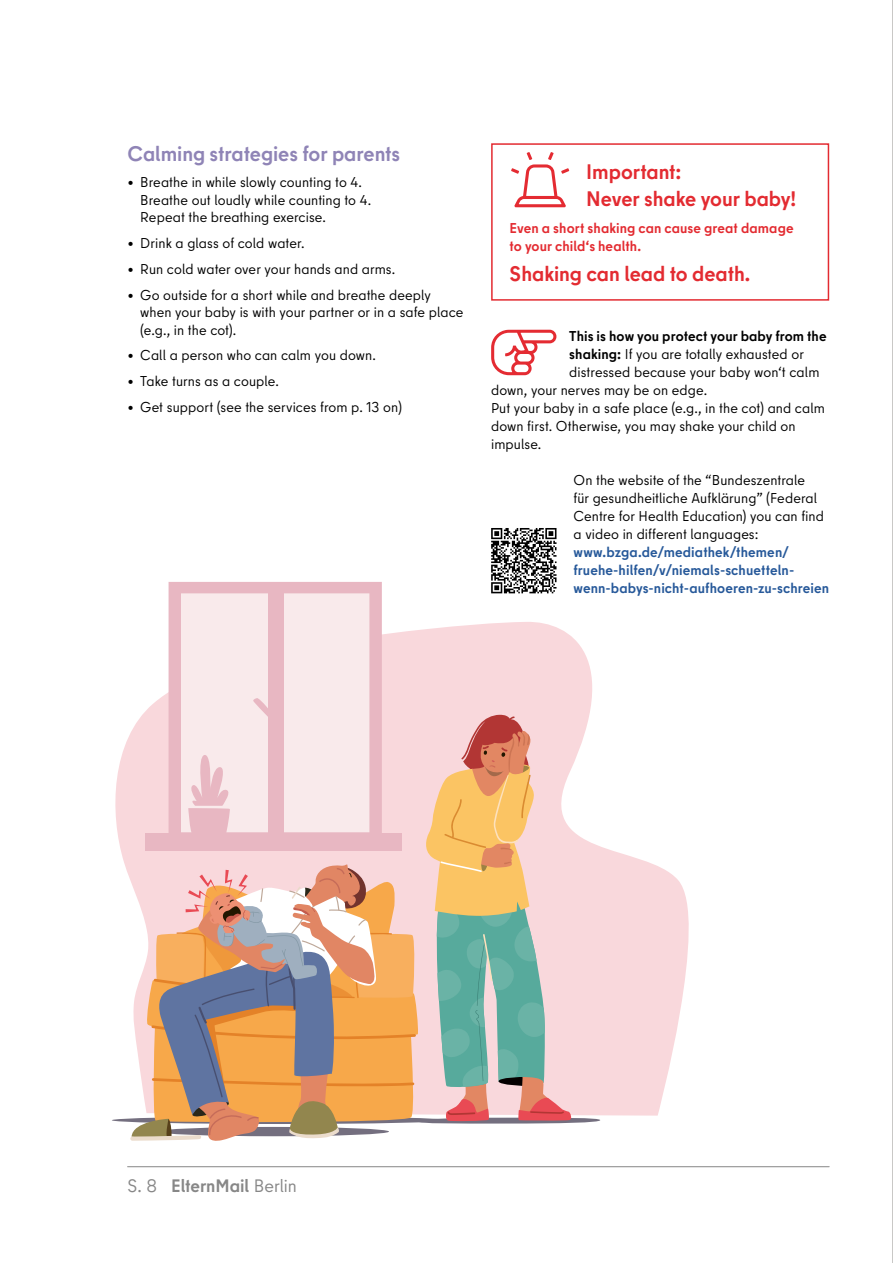
<style>
.page{position:relative;width:893px;height:1263px;background:#fff}
.page>*{position:absolute;margin:0;border:0;box-sizing:border-box;transform-origin:0 0}
.t1{font:700 21px/27px "Berlin Type";letter-spacing:-.005em;color:#e32b31}
.t2{font:700 21px "Berlin Type";letter-spacing:-.005em;color:#8f84b6}
.t3{font:700 18px "Berlin Type";letter-spacing:-.005em;color:#878787}
.t4{font:14.25px/17.4px "Berlin Type";letter-spacing:.005em;color:#000}
.t5{font:700 14.25px/18px "Berlin Type";letter-spacing:.005em;color:#27599a}
.t6{font:700 14.25px/18px "Berlin Type";letter-spacing:.005em;color:#e32b31}
.t7{font:700 14.25px "Berlin Type";letter-spacing:.005em;color:#000}
.s1{font-weight:700}
.s2{font-weight:400}
</style>
<div class="page">
<hr style="left:128px;top:1166px;width:701px;height:1px;background:#878787">
<div style="left:491px;top:143px;width:338px;height:158px;border:2px solid #e32b31"></div>
<svg style="left:511px;top:152px;width:58px;height:55px"></svg>
<svg style="left:491px;top:330px;width:65px;height:45px"></svg>
<svg style="left:491px;top:528px;width:65px;height:65px"></svg>
<svg style="left:115px;top:621px;width:574px;height:494px;fill:#f9dde1"></svg>
<svg style="left:169px;top:582px;width:213px;height:115px;background:#f5dfe2"></svg>
<div style="left:268px;top:589px;width:16px;height:243px;background:#e8b7c2"></div>
<svg style="left:130px;top:697px;width:470px;height:444px;background:#dcbfae"></svg>
<hr style="left:892px;top:0;width:1px;height:1263px;background:#959490">
<h1 class="t2" style="left:128px;top:141px;width:274px">Calming strategies for parents</h1>
<p class="t4" style="left:140px;top:174px;width:232px;text-indent:-13px">• Breathe in while slowly counting to 4.<br>Breathe out loudly while counting to 4.<br>Repeat the breathing exercise.</p>
<p class="t4" style="left:128px;top:234px;width:179px">• Drink a glass of cold water.</p>
<p class="t4" style="left:128px;top:260px;width:269px">• Run cold water over your hands and arms.</p>
<p class="t4" style="left:140px;top:286px;width:325px;text-indent:-13px">• Go outside for a short while and breathe deeply when your baby is with your partner or in a safe place (e.g., in the cot).</p>
<p class="t4" style="left:128px;top:347px;width:250px">• Call a person who can calm you down.</p>
<p class="t4" style="left:128px;top:373px;width:153px">• Take turns as a couple.</p>
<p class="t4" style="left:128px;top:399px;width:276px">• Get support (see the services from p. 13 on)</p>
<h1 class="t1" style="left:586px;top:159px;width:211px">Important:<br>Never shake your baby!</h1>
<p class="t6" style="left:510px;top:219px;width:285px">Even a short shaking can cause great damage to your child‘s health.</p>
<h1 class="t1" style="left:510px;top:261px;width:242px">Shaking can lead to death.</h1>
<p class="t7" style="left:569px;top:327px;width:259px">This is how you protect your baby from the</p>
<p class="t4" style="left:569px;top:346px;width:236px"><span class="s1">shaking:</span> If you are totally exhausted or</p>
<p class="t4" style="left:569px;top:364px;width:252px">distressed because your baby won‘t calm</p>
<p class="t4" style="left:491px;top:382px;width:218px">down, your nerves may be on edge.</p>
<p class="t4" style="left:491px;top:400px;width:335px">Put your baby in a safe place (e.g., in the cot) and calm</p>
<p class="t4" style="left:491px;top:418px;width:306px">down first. Otherwise, you may shake your child on</p>
<p class="t4" style="left:491px;top:436px;width:52px">impulse.</p>
<p class="t4" style="left:573px;top:471px;width:252px;line-height:18px">On the website of the “Bundeszentrale für gesundheitliche Aufklärung” (Federal Centre for Health Education) you can find a video in different languages:</p>
<p class="t5" style="left:573px;top:543px;width:257px">www.bzga.de/mediathek/themen/ fruehe-hilfen/v/niemals-schuetteln&shy;wenn-babys-nicht-aufhoeren-zu-schreien</p>
<p class="t3" style="left:128px;top:1174px;width:171px"><span class="s2">S. 8</span> ElternMail <span class="s2">Berlin</span></p>
</div>
